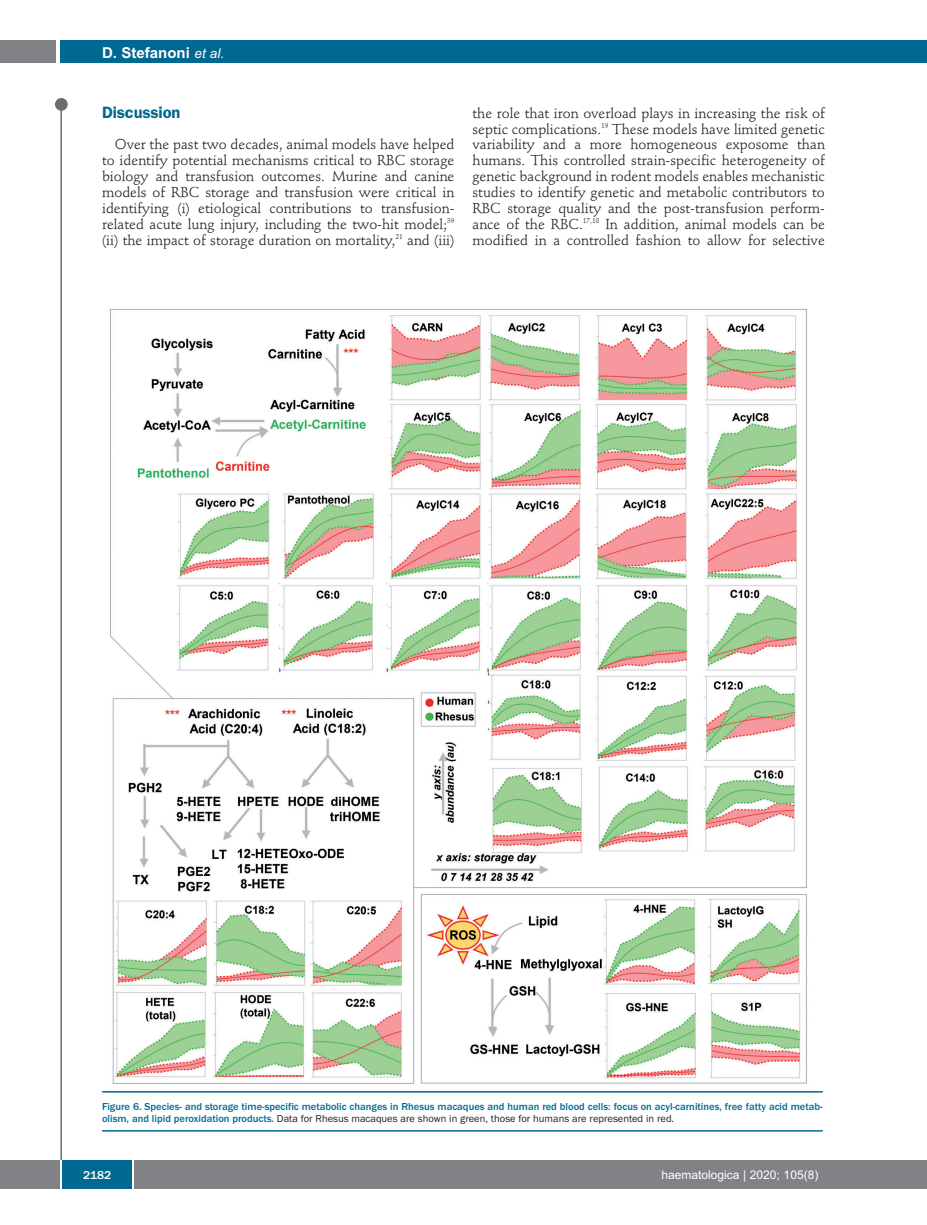
<style>
.page{position:relative;width:927px;height:1225px;background:#fff}
.page>*{position:absolute;margin:0;border:0;box-sizing:border-box;transform-origin:0 0}
.t1{font:600 16.5px "Franklin Gothic";letter-spacing:-.01em;color:#006991}
.t2{font:700 15px "Arial";color:#fff}
.t3{font:14.25px/15.9px "Stempel Schneidler";color:#231f20;text-align:justify}
.t4{font:12px "Arial";color:#fff}
.t5{font:500 12px "Franklin Gothic";color:#fff}
.t6{font:500 10.5px/12px "Franklin Gothic";color:#006991}
.s1{font-weight:400;font-style:italic;font-size:13.5px}
.s2{font-weight:400;color:#231f20}
</style>
<div class="page">
<div style="left:911px;top:40px;width:16px;height:22px;background:#006991"></div>
<div style="left:910px;top:1160px;width:17px;height:28px;background:#808285"></div>
<div style="left:55px;top:98px;width:13px;height:13px;background:#6c6d70;border-radius:50%"></div>
<hr style="left:60px;top:101px;width:2px;height:1061px;background:#6c6d70">
<div style="left:60px;top:40px;width:852px;height:22px;background:#006991"></div>
<div style="left:0;top:40px;width:56px;height:22px;background:#808285"></div>
<div style="left:0;top:1160px;width:911px;height:28px;background:#808285"></div>
<div style="left:62px;top:1160px;width:71px;height:28px;background:#006991"></div>
<hr style="left:60px;top:1160px;width:2px;height:28px;background:#fff">
<svg style="left:133px;top:1160px;width:1px;height:28px"></svg>
<img style="left:110px;top:309px;width:697px;height:775px">
<hr style="left:102px;top:1091px;width:721px;height:1px;background:#006991">
<hr style="left:102px;top:1130px;width:721px;height:1px;background:#006991">
<p class="t2" style="left:102px;top:44px;width:124px">D. Stefanoni <span class="s1">et al.</span></p>
<p class="t1" style="left:102px;top:106px;width:80px">Discussion</p>
<p class="t3" style="left:102px;top:138px;width:354px;text-indent:13px">Over the past two decades, animal models have helped to identify potential mechanisms critical to RBC storage biology and transfusion outcomes. Murine and canine models of RBC storage and transfusion were critical in identifying (i) etiological contributions to transfusion&shy;related acute lung injury, including the two-hit model;<sup>39 </sup>(ii) the impact of storage duration on mortality,<sup>21</sup> and (iii)</p>
<p class="t3" style="left:472px;top:106px;width:354px">the role that iron overload plays in increasing the risk of septic complications.<sup>19</sup> These models have limited genetic variability and a more homogeneous exposome than humans. This controlled strain-specific heterogeneity of genetic background in rodent models enables mechanistic studies to identify genetic and metabolic contributors to RBC storage quality and the post-transfusion perform&shy;ance of the RBC.<sup>17,18</sup> In addition, animal models can be modified in a controlled fashion to allow for selective</p>
<p class="t6" style="left:102px;top:1100px;width:722px">Figure 6. Species- and storage time-specific metabolic changes in Rhesus macaques and human red blood cells: focus on acyl-carnitines, free fatty acid metab&shy;olism, and lipid peroxidation products. <span class="s2">Data for Rhesus macaques are shown in green, those for humans are represented in red.</span></p>
<p class="t5" style="left:83px;top:1167px;width:30px">2182</p>
<p class="t4" style="left:661px;top:1167px;width:158px">haematologica | 2020; 105(8)</p>
</div>
